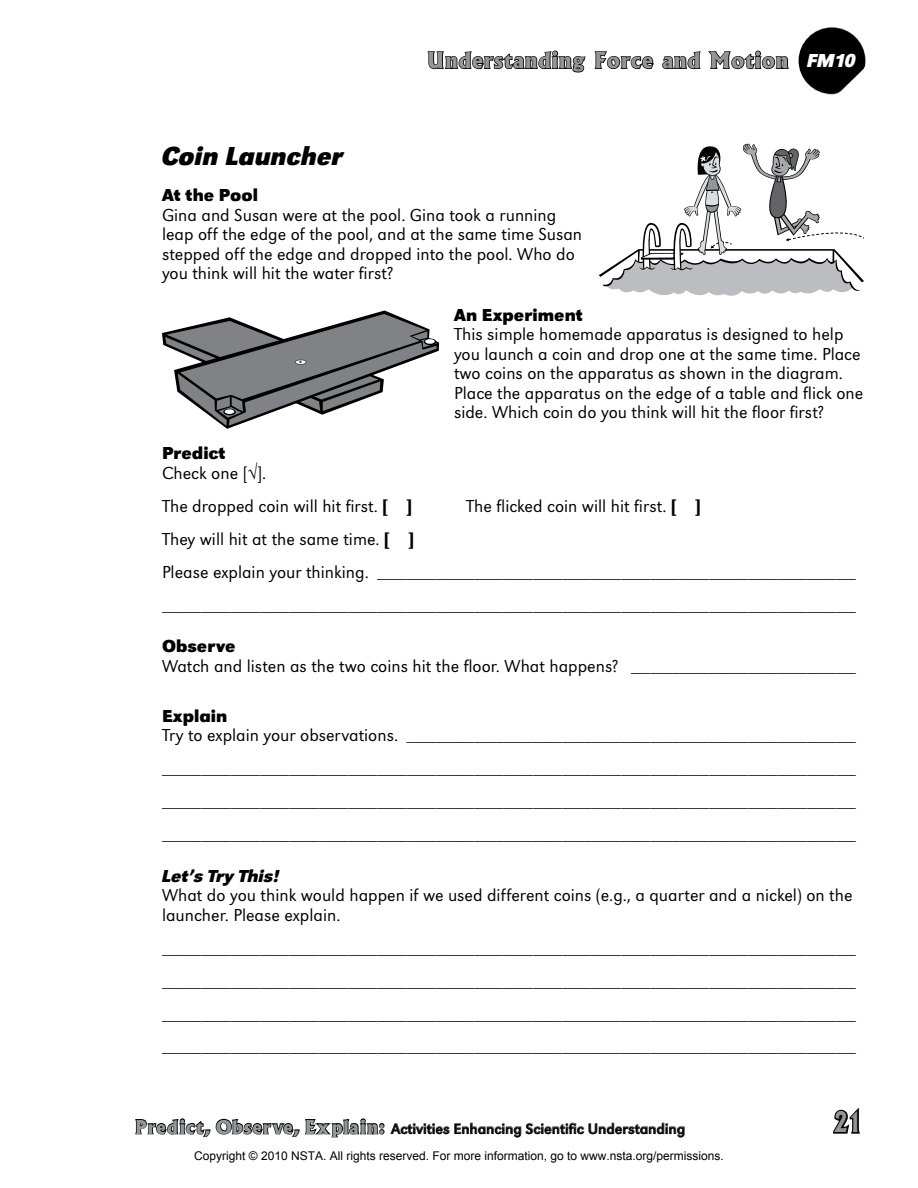
<style>
.page{position:relative;width:918px;height:1188px;background:#fff}
.page>*{position:absolute;margin:0;border:0;box-sizing:border-box;transform-origin:0 0}
.t1{font:27px "URW Grotesk T Bold Narr Obli";color:#000}
.t2{font:800 27px "Albertus";color:#939598;scale:.8 1}
.t3{font:800 21px "Albertus";letter-spacing:.05em;color:#939598}
.t4{font:18px/33px "URW Grotesk T Ligh";color:#000}
.t5{font:700 18px "URW Grotesk T";color:#000}
.t6{font:18px "URW Grotesk T Bold Obli";color:#000}
.t7{font:15px "URW Grotesk T";color:#000}
.t8{font:12px "Arial";color:#000}
.s1{font-family:"URW Grotesk T Bold Narr Obli";font-weight:400;font-size:19.5px;color:#fff}
.s2{font-family:"URW Grotesk T";font-weight:700}
.s3{font-family:"Albertus";font-weight:800;font-size:18px;color:#95979a}
</style>
<div class="page">
<svg style="left:833px;top:1107px;width:27px;height:27px"></svg>
<svg style="left:135px;top:1118px;width:550px;height:20px"></svg>
<svg style="left:427px;top:50px;width:159px;height:23px"></svg>
<svg style="left:594px;top:27px;width:271px;height:269px"></svg>
<svg style="left:162px;top:310px;width:277px;height:119px"></svg>
<p class="t3" style="left:427px;top:47px;width:430px">Understanding Force and Motion <span class="s1">FM10</span></p>
<h1 class="t1" style="left:162px;top:140px;width:183px">Coin Launcher</h1>
<p class="t5" style="left:162px;top:185px;width:98px">At the Pool</p>
<p class="t4" style="left:162px;top:205px;width:422px;line-height:19.5px">Gina and Susan were at the pool. Gina took a running leap off the edge of the pool, and at the same time Susan stepped off the edge and dropped into the pool. Who do you think will hit the water first?</p>
<p class="t5" style="left:454px;top:304px;width:130px">An Experiment</p>
<p class="t4" style="left:454px;top:324px;width:411px;line-height:19.5px">This simple homemade apparatus is designed to help you launch a coin and drop one at the same time. Place two coins on the apparatus as shown in the diagram.<br>Place the apparatus on the edge of a table and flick one side. Which coin do you think will hit the floor first?</p>
<p class="t5" style="left:162px;top:443px;width:65px">Predict</p>
<p class="t4" style="left:162px;top:456px;width:252px">Check one [√].<br>The dropped coin will hit first. <span class="s2">[ ]</span></p>
<p class="t4" style="left:466px;top:489px;width:236px">The flicked coin will hit first. <span class="s2">[ ]</span></p>
<p class="t4" style="left:162px;top:522px;width:695px">They will hit at the same time. <span class="s2">[ ]<br></span>Please explain your thinking. _________________________________________________ _______________________________________________________________________</p>
<p class="t5" style="left:162px;top:636px;width:75px">Observe</p>
<p class="t4" style="left:162px;top:649px;width:695px">Watch and listen as the two coins hit the floor. What happens? _______________________</p>
<p class="t5" style="left:162px;top:705px;width:67px">Explain</p>
<p class="t4" style="left:162px;top:719px;width:695px;text-align:justify">Try to explain your observations. ______________________________________________ _______________________________________________________________________ _______________________________________________________________________ _______________________________________________________________________</p>
<p class="t6" style="left:162px;top:865px;width:119px">Let’s Try This!</p>
<p class="t4" style="left:162px;top:885px;width:692px;line-height:19.5px">What do you think would happen if we used different coins (e.g., a quarter and a nickel) on the launcher. Please explain.</p>
<p class="t4" style="left:162px;top:931px;width:695px;text-align:justify">_______________________________________________________________________ _______________________________________________________________________ _______________________________________________________________________ _______________________________________________________________________</p>
<p class="t7" style="left:135px;top:1120px;width:552px"><span class="s3">Predict, Obser ve, Ex plain:</span> Activities Enhancing Scientific Understanding</p>
<h1 class="t2" style="left:834px;top:1105px;width:37px">21</h1>
<p class="t8" style="left:194px;top:1148px;width:531px">Copyright © 2010 NSTA. All rights reserved. For more information, go to www.nsta.org/permissions.</p>
</div>
